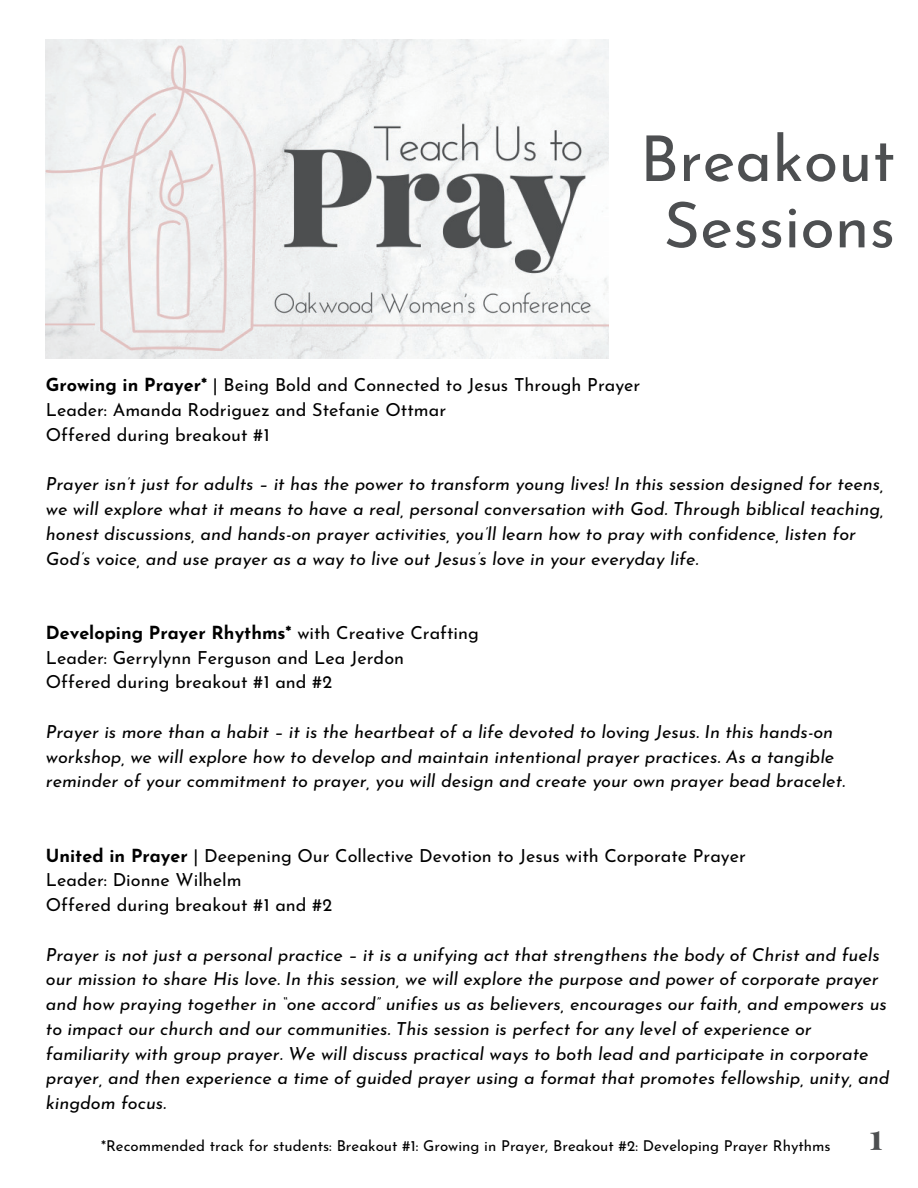
<style>
.page{position:relative;width:918px;height:1188px;background:#fff}
.page>*{position:absolute;margin:0;border:0;box-sizing:border-box;transform-origin:0 0}
.t1{font:63px/66.3px "Josefin Sans";color:#4d4f51;text-align:center}
.t2{font:700 36px "Playfair Display";color:#4d4f51}
.t3{font:italic 18px/24.8px "Josefin Sans";color:#000}
.t4{font:18px/24.8px "Josefin Sans";color:#000}
.t5{font:15px "Josefin Sans";color:#000}
.s1{font-weight:700}
</style>
<div class="page">
<img style="left:46px;top:40px;width:562px;height:318px">
<h1 class="t1" style="left:640px;top:118px;width:257px">Breakout<br>Sessions</h1>
<p class="t4" style="left:46px;top:371px;width:596px"><span class="s1">Growing in Prayer*</span> | Being Bold and Connected to Jesus Through Prayer<br>Leader: Amanda Rodriguez and Stefanie Ottmar<br>Offered during breakout #1</p>
<p class="t3" style="left:46px;top:470px;width:840px">Prayer isn’t just for adults – it has the power to transform young lives! In this session designed for teens, we will explore what it means to have a real, personal conversation with God. Through biblical teaching, honest discussions, and hands-on prayer activities, you’ll learn how to pray with confidence, listen for God’s voice, and use prayer as a way to live out Jesus’s love in your everyday life.</p>
<p class="t4" style="left:46px;top:618px;width:435px"><span class="s1">Developing Prayer Rhythms*</span> with Creative Crafting<br>Leader: Gerrylynn Ferguson and Lea Jerdon<br>Offered during breakout #1 and #2</p>
<p class="t3" style="left:46px;top:718px;width:801px">Prayer is more than a habit – it is the heartbeat of a life devoted to loving Jesus. In this hands-on workshop, we will explore how to develop and maintain intentional prayer practices. As a tangible reminder of your commitment to prayer, you will design and create your own prayer bead bracelet.</p>
<p class="t4" style="left:46px;top:841px;width:702px"><span class="s1">United in Prayer</span> | Deepening Our Collective Devotion to Jesus with Corporate Prayer<br>Leader: Dionne Wilhelm<br>Offered during breakout #1 and #2</p>
<p class="t3" style="left:46px;top:940px;width:845px">Prayer is not just a personal practice – it is a unifying act that strengthens the body of Christ and fuels our mission to share His love. In this session, we will explore the purpose and power of corporate prayer and how praying together in “one accord” unifies us as believers, encourages our faith, and empowers us to impact our church and our communities. This session is perfect for any level of experience or familiarity with group prayer. We will discuss practical ways to both lead and participate in corporate prayer, and then experience a time of guided prayer using a format that promotes fellowship, unity, and kingdom focus.</p>
<p class="t5" style="left:101px;top:1133px;width:731px">*Recommended track for students: Breakout #1: Growing in Prayer, Breakout #2: Developing Prayer Rhythms</p>
<h2 class="t2" style="left:869px;top:1108px;width:15px">1</h2>
</div>
